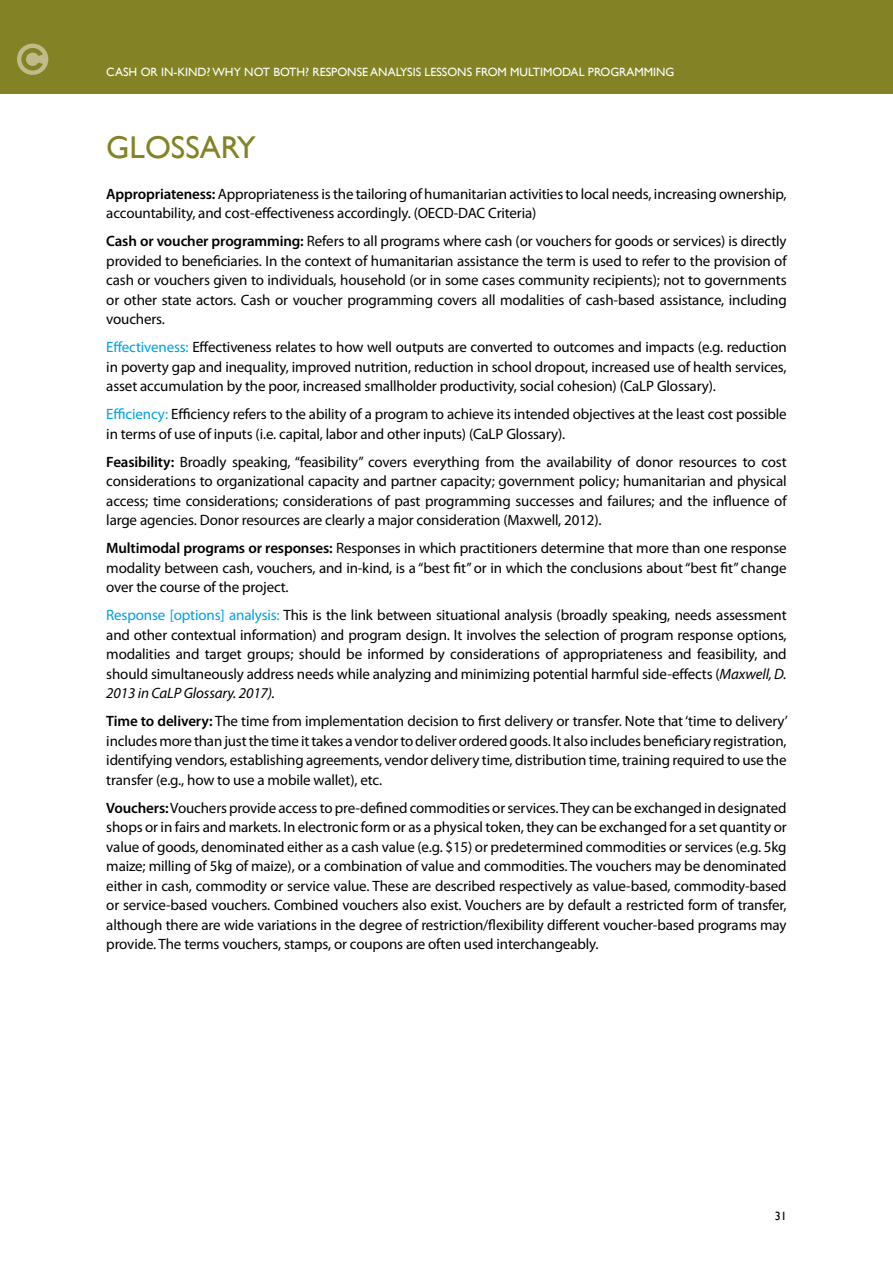
<style>
.page{position:relative;width:893px;height:1263px;background:#fff}
.page>*{position:absolute;margin:0;border:0;box-sizing:border-box;transform-origin:0 0}
.t1{font:31.5px "Gill Sans";color:#838325}
.t2{font:15px/19.5px "Myriad Pro";letter-spacing:-.01em;color:#000;text-align:justify}
.t3{font:12px "Gill Sans";color:#fff}
.t4{font:12px "Gill Sans";color:#000}
.s1{font-weight:600}
.s2{color:#009fe3}
.s3{font-style:italic}
</style>
<div class="page">
<div style="left:0;top:0;width:893px;height:94px;background:#838325"></div>
<div style="left:17px;top:44px;width:31px;height:31px;background:#c0bb8a;border-radius:50%"></div>
<svg style="left:21px;top:48px;width:22px;height:23px"></svg>
<p class="t3" style="left:106px;top:65px;width:570px">CASH OR IN-KIND? WHY NOT BOTH? RESPONSE ANALYSIS LESSONS FROM MULTIMODAL PROGRAMMING</p>
<h1 class="t1" style="left:106px;top:129px;width:151px">GLOSSARY</h1>
<p class="t2" style="left:106px;top:184px;width:682px"><span class="s1">Appropriateness:</span> Appropriateness is the tailoring of humanitarian activities to local needs, increasing ownership, accountability, and cost-effectiveness accordingly. (OECD-DAC Criteria)</p>
<p class="t2" style="left:106px;top:231px;width:682px"><span class="s1">Cash or voucher programming:</span> Refers to all programs where cash (or vouchers for goods or services) is directly provided to beneficiaries. In the context of humanitarian assistance the term is used to refer to the provision of cash or vouchers given to individuals, household (or in some cases community recipients); not to governments or other state actors. Cash or voucher programming covers all modalities of cash-based assistance, including vouchers.</p>
<p class="t2" style="left:106px;top:337px;width:682px"><span class="s2">Effectiveness:</span> Effectiveness relates to how well outputs are converted to outcomes and impacts (e.g. reduction in poverty gap and inequality, improved nutrition, reduction in school dropout, increased use of health services, asset accumulation by the poor, increased smallholder productivity, social cohesion) (CaLP Glossary).</p>
<p class="t2" style="left:106px;top:404px;width:682px"><span class="s2">Efficiency:</span> Efficiency refers to the ability of a program to achieve its intended objectives at the least cost possible in terms of use of inputs (i.e. capital, labor and other inputs) (CaLP Glossary).</p>
<p class="t2" style="left:106px;top:452px;width:682px"><span class="s1">Feasibility:</span> Broadly speaking, “feasibility” covers everything from the availability of donor resources to cost considerations to organizational capacity and partner capacity; government policy; humanitarian and physical access; time considerations; considerations of past programming successes and failures; and the influence of large agencies. Donor resources are clearly a major consideration (Maxwell, 2012).</p>
<p class="t2" style="left:106px;top:538px;width:682px"><span class="s1">Multimodal programs or responses:</span> Responses in which practitioners determine that more than one response modality between cash, vouchers, and in-kind, is a “best fit” or in which the conclusions about “best fit” change over the course of the project.</p>
<p class="t2" style="left:106px;top:605px;width:682px"><span class="s2">Response [options] analysis:</span> This is the link between situational analysis (broadly speaking, needs assessment and other contextual information) and program design. It involves the selection of program response options, modalities and target groups; should be informed by considerations of appropriateness and feasibility, and should simultaneously address needs while analyzing and minimizing potential harmful side-effects (<span class="s3">Maxwell, D.<br>2013 in CaLP Glossary. 2017).</span></p>
<p class="t2" style="left:106px;top:711px;width:683px"><span class="s1">Time to delivery:</span> The time from implementation decision to first delivery or transfer. Note that ‘time to delivery’ includes more than just the time it takes a vendor to deliver ordered goods. It also includes beneficiary registration, identifying vendors, establishing agreements, vendor delivery time, distribution time, training required to use the transfer (e.g., how to use a mobile wallet), etc.</p>
<p class="t2" style="left:106px;top:798px;width:682px"><span class="s1">Vouchers:</span> Vouchers provide access to pre-defined commodities or services. They can be exchanged in designated shops or in fairs and markets. In electronic form or as a physical token, they can be exchanged for a set quantity or value of goods, denominated either as a cash value (e.g. $15) or predetermined commodities or services (e.g. 5kg maize; milling of 5kg of maize), or a combination of value and commodities. The vouchers may be denominated either in cash, commodity or service value. These are described respectively as value-based, commodity-based or service-based vouchers. Combined vouchers also exist. Vouchers are by default a restricted form of transfer, although there are wide variations in the degree of restriction/flexibility different voucher-based programs may provide. The terms vouchers, stamps, or coupons are often used interchangeably.</p>
<p class="t4" style="left:775px;top:1209px;width:13px">31</p>
</div>
